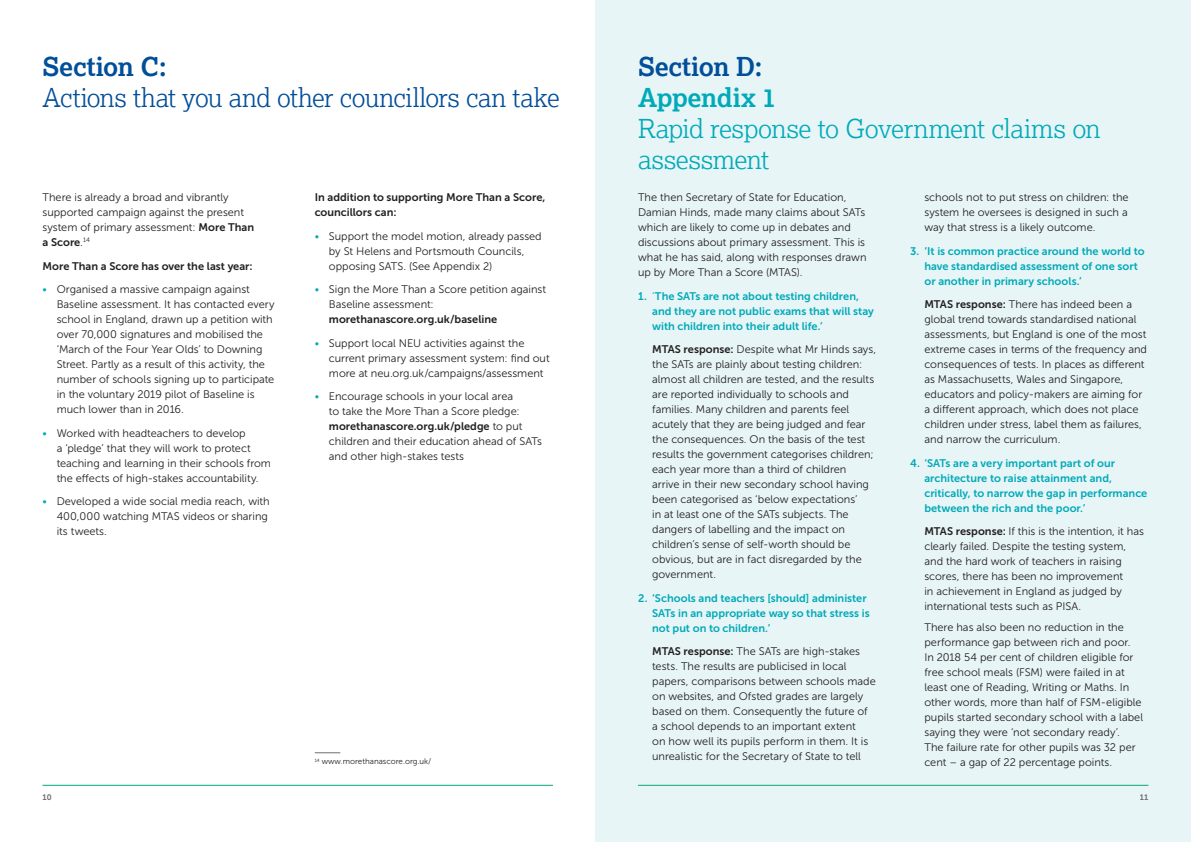
<style>
.page{position:relative;width:1191px;height:842px;background:#fff}
.page>*{position:absolute;margin:0;border:0;box-sizing:border-box;transform-origin:0 0}
.Main_heads{font:300 26px/31px "Lexia";letter-spacing:-.015em;color:#014e99}
.Appendix_Main_Head{font:300 26px/31px "Lexia";letter-spacing:-.015em;color:#00aab8}
.Main_heads-2{font:700 26px "Lexia";letter-spacing:-.005em;color:#014e99}
.Appendix_Main_Head-2{font:700 26px "Lexia";letter-spacing:-.01em;color:#00aab8}
.Body_style{font:11px/15px "Museo Sans 300";color:#231f20}
.Numbered_bullets{font:11px/15px "Museo Sans 700";color:#00aab8}
.Bold{font:11px/15px "Museo Sans 700";color:#231f20}
.Footnote{font:8px "Museo Sans 300";color:#231f20}
.t1{font:8px "Museo 700";color:#6c6d70}
.s1{font-weight:700}
.s2{font-family:"Museo Sans 700"}
.s3{color:#00aab8}
.s4{font-family:"Museo Sans 300"}
</style>
<div class="page">
<hr style="left:43px;top:785px;width:510px;height:1px;background:#00a77d">
<div style="left:595px;top:0;width:596px;height:842px;background:#e8f5f7"></div>
<svg style="left:315px;top:753px;width:25px;height:1px"></svg>
<hr style="left:638px;top:785px;width:510px;height:1px;background:#00a77d">
<p class="Main_heads" style="left:43px;top:51px;width:518px"><span class="s1">Section C:<br></span>Actions that you and other councillors can take</p>
<p class="Main_heads-2" style="left:638px;top:51px;width:126px">Section D:</p>
<p class="Appendix_Main_Head-2" style="left:638px;top:82px;width:140px">Appendix 1</p>
<p class="Appendix_Main_Head" style="left:638px;top:113px;width:464px">Rapid response to Government claims on assessment</p>
<p class="Body_style" style="left:43px;top:190px;width:213px">There is already a broad and vibrantly supported campaign against the present system of primary assessment: <span class="s2">More Than a Score</span>.<sup>14</sup></p>
<p class="Bold" style="left:43px;top:258px;width:212px">More Than a Score has over the last year:</p>
<p class="Body_style" style="left:57px;top:282px;width:219px;text-indent:-14px"><span class="s3">•</span> Organised a massive campaign against Baseline assessment. It has contacted every school in England, drawn up a petition with over 70,000 signatures and mobilised the ‘March of the Four Year Olds’ to Downing Street. Partly as a result of this activity, the number of schools signing up to participate in the voluntary 2019 pilot of Baseline is much lower than in 2016.</p>
<p class="Body_style" style="left:57px;top:425px;width:216px;text-indent:-14px"><span class="s3">•</span> Worked with headteachers to develop<br>a ‘pledge’ that they will work to protect teaching and learning in their schools from the effects of high-stakes accountability.</p>
<p class="Body_style" style="left:57px;top:494px;width:214px;text-indent:-14px"><span class="s3">•</span> Developed a wide social media reach, with<br>400,000 watching MTAS videos or sharing its tweets.</p>
<p class="Bold" style="left:315px;top:190px;width:232px">In addition to supporting More Than a Score, councillors can:</p>
<p class="Body_style" style="left:329px;top:228px;width:214px;text-indent:-14px"><span class="s3">•</span> Support the model motion, already passed by St Helens and Portsmouth Councils, opposing SATS. (See Appendix 2)</p>
<p class="Body_style" style="left:329px;top:282px;width:219px;text-indent:-14px"><span class="s3">•</span> Sign the More Than a Score petition against<br>Baseline assessment: <span class="s2">morethanascore.org.uk/baseline</span></p>
<p class="Body_style" style="left:329px;top:335px;width:222px;text-indent:-14px"><span class="s3">•</span> Support local NEU activities against the current primary assessment system: find out more at neu.org.uk/campaigns/assessment</p>
<p class="Body_style" style="left:329px;top:389px;width:214px;text-indent:-14px"><span class="s3">•</span> Encourage schools in your local area<br>to take the More Than a Score pledge: <span class="s2">morethanascore.org.uk/pledge</span> to put children and their education ahead of SATs and other high-stakes tests</p>
<p class="t1" style="left:43px;top:792px;width:11px">10</p>
<p class="Footnote" style="left:315px;top:757px;width:118px"><sup>14</sup> www.morethanascore.org.uk/</p>
<p class="Body_style" style="left:638px;top:190px;width:230px">The then Secretary of State for Education, Damian Hinds, made many claims about SATs which are likely to come up in debates and discussions about primary assessment. This is what he has said, along with responses drawn up by More Than a Score (MTAS).</p>
<p class="Numbered_bullets" style="left:652px;top:288px;width:223px;text-indent:-14px">1. <span class="s4">‘</span>The SATs are not about testing children, and they are not public exams that will stay with children into their adult life.’</p>
<p class="Body_style" style="left:652px;top:342px;width:225px"><span class="s2">MTAS response:</span> Despite what Mr Hinds says, the SATs are plainly about testing children: almost all children are tested, and the results are reported individually to schools and families. Many children and parents feel acutely that they are being judged and fear the consequences. On the basis of the test results the government categorises children; each year more than a third of children arrive in their new secondary school having been categorised as ‘below expectations’<br>in at least one of the SATs subjects. The dangers of labelling and the impact on children’s sense of self-worth should be obvious, but are in fact disregarded by the government.</p>
<p class="Numbered_bullets" style="left:652px;top:590px;width:219px;text-indent:-14px">2. ‘Schools and teachers [should] administer<br>SATs in an appropriate way so that stress is not put on to children.’</p>
<p class="Body_style" style="left:652px;top:644px;width:225px"><span class="s2">MTAS response:</span> The SATs are high-stakes tests. The results are publicised in local papers, comparisons between schools made on websites, and Ofsted grades are largely based on them. Consequently the future of a school depends to an important extent<br>on how well its pupils perform in them. It is unrealistic for the Secretary of State to tell</p>
<p class="Body_style" style="left:924px;top:190px;width:206px;text-align:justify">schools not to put stress on children: the system he oversees is designed in such a way that stress is a likely outcome.</p>
<p class="Numbered_bullets" style="left:924px;top:243px;width:222px;text-indent:-14px">3. ‘It is common practice around the world to have standardised assessment of one sort or another in primary schools.’</p>
<p class="Body_style" style="left:924px;top:297px;width:224px"><span class="s2">MTAS response:</span> There has indeed been a global trend towards standardised national assessments, but England is one of the most extreme cases in terms of the frequency and consequences of tests. In places as different as Massachusetts, Wales and Singapore, educators and policy-makers are aiming for a different approach, which does not place children under stress, label them as failures, and narrow the curriculum.</p>
<p class="Numbered_bullets" style="left:924px;top:455px;width:224px;text-indent:-14px">4. ‘SATs are a very important part of our architecture to raise attainment and, critically, to narrow the gap in performance between the rich and the poor.’</p>
<p class="Body_style" style="left:924px;top:524px;width:221px"><span class="s2">MTAS response:</span> If this is the intention, it has clearly failed. Despite the testing system, and the hard work of teachers in raising scores, there has been no improvement<br>in achievement in England as judged by international tests such as PISA.</p>
<p class="Body_style" style="left:924px;top:619px;width:220px">There has also been no reduction in the performance gap between rich and poor.<br>In 2018 54 per cent of children eligible for free school meals (FSM) were failed in at least one of Reading, Writing or Maths. In other words, more than half of FSM-eligible pupils started secondary school with a label saying they were ‘not secondary ready’.<br>The failure rate for other pupils was 32 per cent – a gap of 22 percentage points.</p>
<p class="t1" style="left:1140px;top:792px;width:10px">11</p>
</div>
